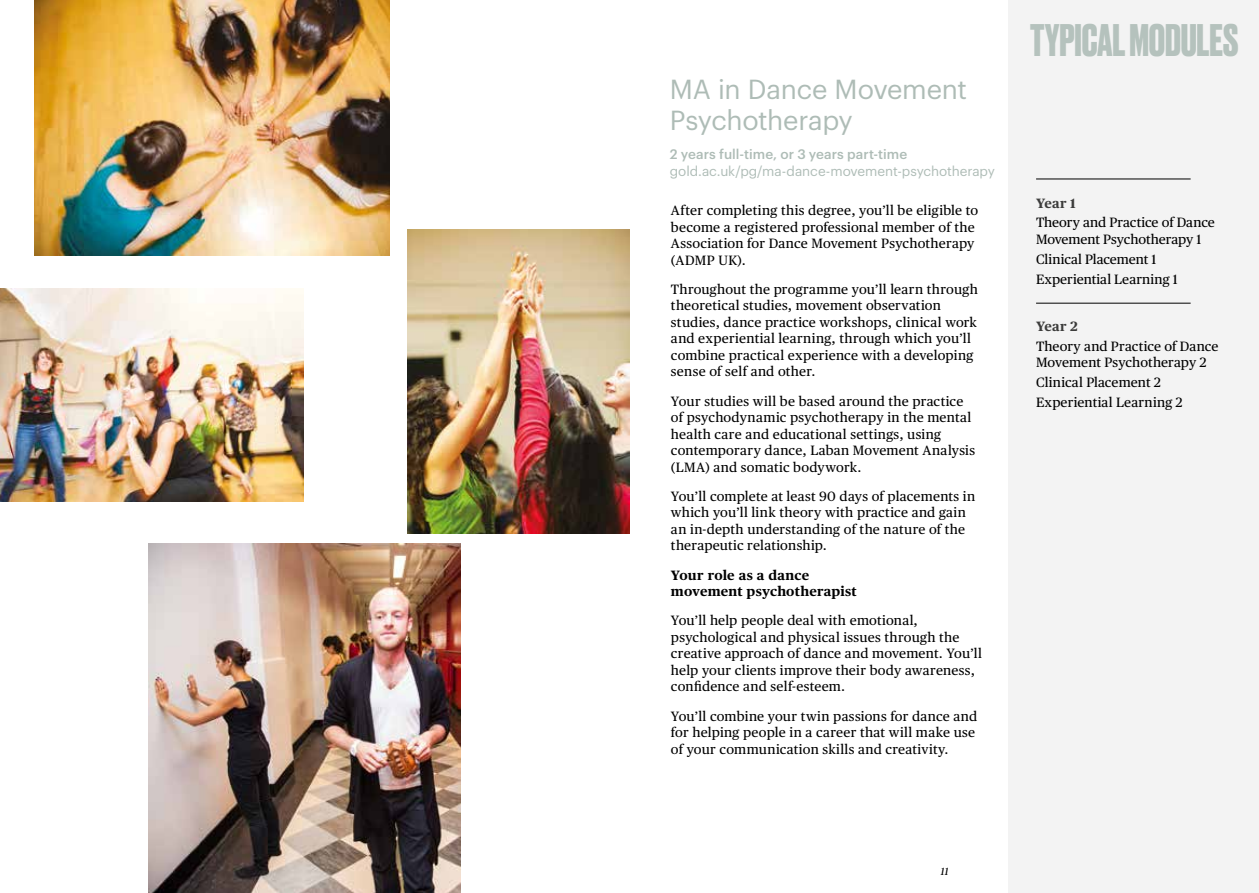
<style>
.page{position:relative;width:1259px;height:893px;background:#fff}
.page>*{position:absolute;margin:0;border:0;box-sizing:border-box;transform-origin:0 0}
.t1{font:700 42.9px "Druk";color:#b5c2bd}
.t2{font:27px/31.5px "Graphik";letter-spacing:-.01em;color:#aebcb6}
.t3{font:13.5px/16.5px "Publico Text";letter-spacing:.015em;color:#000}
.t4{font:13.5px/16.5px "Publico Text";letter-spacing:-.01em;color:#000}
.t5{font:13.5px "Graphik";letter-spacing:-.005em;color:#aebcb6}
.t6{font:700 13.5px/16.5px "Publico Text";letter-spacing:.01em;color:#000}
.t7{font:500 13.5px "Graphik";letter-spacing:.005em;color:#aebcb6}
.t8{font:700 13.5px "Publico Text";letter-spacing:.01em;color:#3c3c3b}
.t9{font:italic 10.5px "Publico Text";color:#000}
</style>
<div class="page">
<div style="left:1008px;top:0;width:251px;height:893px;background:#f3f3f3"></div>
<hr style="left:1036px;top:303px;width:154px;height:1px;background:#000">
<hr style="left:1036px;top:179px;width:154px;height:1px;background:#000">
<img style="left:408px;top:230px;width:221px;height:304px">
<img style="left:0;top:288px;width:303px;height:214px">
<img style="left:149px;top:543px;width:311px;height:350px">
<img style="left:34px;top:0;width:356px;height:255px">
<h2 class="t2" style="left:670px;top:71px;width:299px">MA in Dance Movement<br>Psychotherapy</h2>
<p class="t7" style="left:670px;top:144px;width:239px">2 years full-time, or 3 years part-time</p>
<p class="t5" style="left:670px;top:161px;width:326px">gold.ac.uk/pg/ma-dance-movement-psychotherapy</p>
<p class="t3" style="left:671px;top:201px;width:309px">After completing this degree, you’ll be eligible to become a registered professional member of the Association for Dance Movement Psychotherapy (ADMP UK).</p>
<p class="t3" style="left:671px;top:280px;width:308px">Throughout the programme you’ll learn through theoretical studies, movement observation studies, dance practice workshops, clinical work and experiential learning, through which you’ll combine practical experience with a developing sense of self and other.</p>
<p class="t3" style="left:671px;top:392px;width:306px">Your studies will be based around the practice of psychodynamic psychotherapy in the mental health care and educational settings, using contemporary dance, Laban Movement Analysis (LMA) and somatic bodywork.</p>
<p class="t3" style="left:671px;top:487px;width:306px">You’ll complete at least 90 days of placements in which you’ll link theory with practice and gain an in-depth understanding of the nature of the therapeutic relationship.</p>
<p class="t6" style="left:671px;top:566px;width:187px">Your role as a dance movement psychotherapist</p>
<p class="t3" style="left:671px;top:612px;width:312px">You’ll help people deal with emotional, psychological and physical issues through the creative approach of dance and movement. You’ll help your clients improve their body awareness, confidence and self-esteem.</p>
<p class="t3" style="left:671px;top:707px;width:308px">You’ll combine your twin passions for dance and for helping people in a career that will make use of your communication skills and creativity.</p>
<h1 class="t1" style="left:1030px;top:11px;width:210px">TYPICAL MODULES</h1>
<p class="t8" style="left:1036px;top:192px;width:41px">Year 1</p>
<p class="t4" style="left:1036px;top:214px;width:180px">Theory and Practice of Dance<br>Movement Psychotherapy 1</p>
<p class="t3" style="left:1036px;top:248px;width:143px;line-height:20px">Clinical Placement 1<br>Experiential Learning 1</p>
<p class="t8" style="left:1036px;top:315px;width:43px">Year 2</p>
<p class="t3" style="left:1036px;top:337px;width:184px">Theory and Practice of Dance<br>Movement Psychotherapy 2</p>
<p class="t3" style="left:1036px;top:371px;width:148px;line-height:20px">Clinical Placement 2<br>Experiential Learning 2</p>
<p class="t9" style="left:941px;top:863px;width:9px">11</p>
</div>
